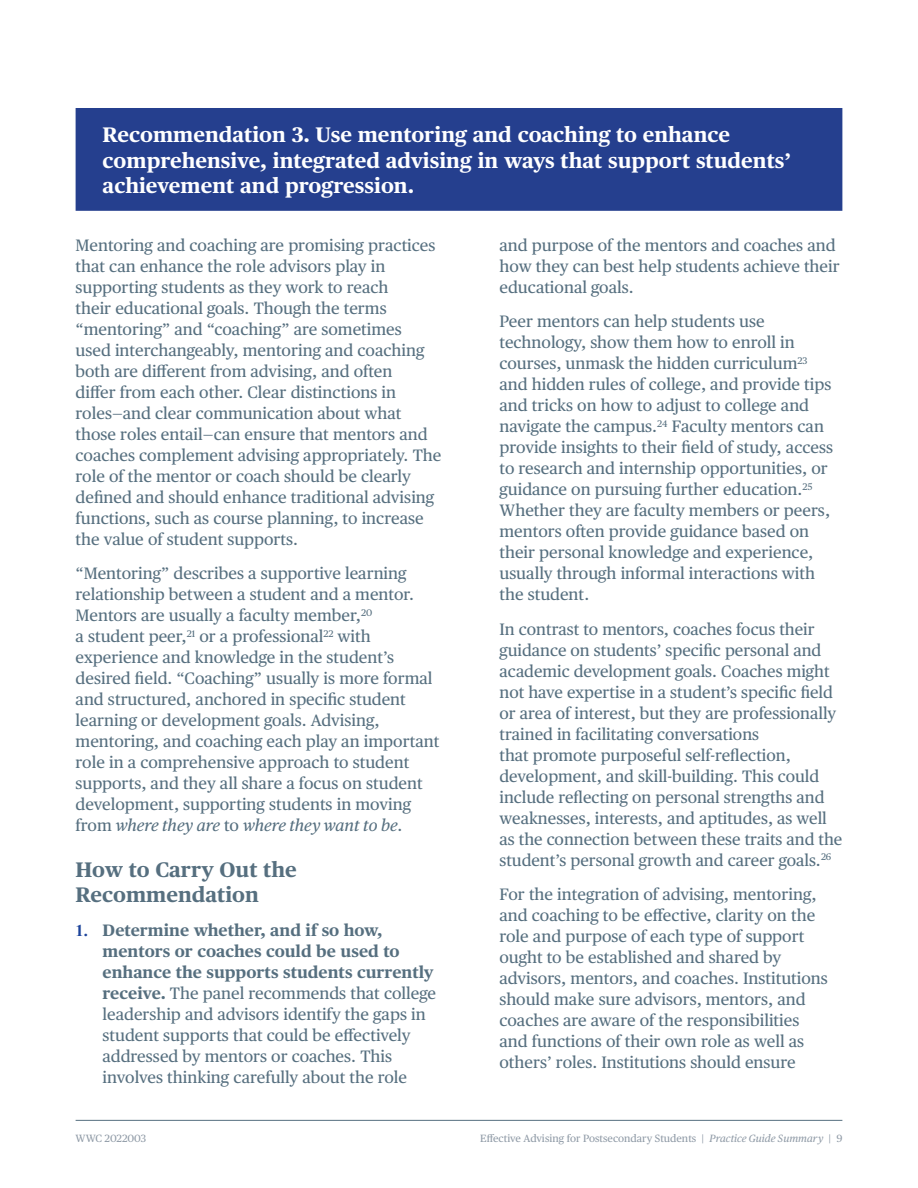
<style>
.page{position:relative;width:918px;height:1188px;background:#fff}
.page>*{position:absolute;margin:0;border:0;box-sizing:border-box;transform-origin:0 0}
.t1{font:700 21px/25.2px "Publico Text";color:#fff}
.t2{font:700 21px/25.2px "Publico Text";color:#566f7f}
.t3{font:16.5px/21px "Publico Text";color:#566f7f}
.t4{font:10.5px "Publico Text";color:#909ba7}
.s1{font-style:italic}
.s2{font-family:"Times New Roman";font-weight:700;color:#1d449b}
.s3{font-weight:700}
</style>
<div class="page">
<hr style="left:76px;top:1120px;width:766px;height:1px;background:#566f7f">
<div style="left:76px;top:108px;width:766px;height:103px;background:#253f8e"></div>
<p class="t1" style="left:103px;top:121px;width:690px">Recommendation 3. Use mentoring and coaching to enhance comprehensive, integrated advising in ways that support students’ achievement and progression.</p>
<p class="t3" style="left:76px;top:233px;width:367px">Mentoring and coaching are promising practices that can enhance the role advisors play in supporting students as they work to reach<br>their educational goals. Though the terms “mentoring” and “coaching” are sometimes<br>used interchangeably, mentoring and coaching both are different from advising, and often<br>differ from each other. Clear distinctions in roles—and clear communication about what those roles entail—can ensure that mentors and coaches complement advising appropriately. The role of the mentor or coach should be clearly defined and should enhance traditional advising functions, such as course planning, to increase the value of student supports.</p>
<p class="t3" style="left:76px;top:562px;width:365px">“Mentoring” describes a supportive learning relationship between a student and a mentor.<br>Mentors are usually a faculty member,<sup>20<br></sup>a student peer,<sup>21</sup> or a professional<sup>22</sup> with experience and knowledge in the student’s desired field. “Coaching” usually is more formal and structured, anchored in specific student learning or development goals. Advising, mentoring, and coaching each play an important role in a comprehensive approach to student supports, and they all share a focus on student development, supporting students in moving from <span class="s1">where they are</span> to <span class="s1">where they want to be</span>.</p>
<p class="t2" style="left:76px;top:855px;width:223px">How to Carry Out the<br>Recommendation</p>
<p class="t3" style="left:103px;top:919px;width:335px;text-indent:-27px"><span class="s2">1.</span> <span class="s3">Determine whether, and if so how, mentors or coaches could be used to enhance the supports students currently receive.</span> The panel recommends that college leadership and advisors identify the gaps in student supports that could be effectively addressed by mentors or coaches. This involves thinking carefully about the role</p>
<p class="t3" style="left:500px;top:233px;width:342px">and purpose of the mentors and coaches and how they can best help students achieve their educational goals.</p>
<p class="t3" style="left:499px;top:310px;width:335px">Peer mentors can help students use technology, show them how to enroll in courses, unmask the hidden curriculum<sup>23 </sup>and hidden rules of college, and provide tips and tricks on how to adjust to college and navigate the campus.<sup>24</sup> Faculty mentors can provide insights to their field of study, access to research and internship opportunities, or guidance on pursuing further education.<sup>25<br></sup>Whether they are faculty members or peers, mentors often provide guidance based on their personal knowledge and experience, usually through informal interactions with the student.</p>
<p class="t3" style="left:500px;top:617px;width:344px">In contrast to mentors, coaches focus their guidance on students’ specific personal and academic development goals. Coaches might not have expertise in a student’s specific field or area of interest, but they are professionally trained in facilitating conversations<br>that promote purposeful self-reflection, development, and skill-building. This could include reflecting on personal strengths and weaknesses, interests, and aptitudes, as well as the connection between these traits and the student’s personal growth and career goals.<sup>26</sup></p>
<p class="t3" style="left:500px;top:883px;width:330px">For the integration of advising, mentoring, and coaching to be effective, clarity on the role and purpose of each type of support ought to be established and shared by advisors, mentors, and coaches. Institutions should make sure advisors, mentors, and coaches are aware of the responsibilities and functions of their own role as well as others’ roles. Institutions should ensure</p>
<p class="t4" style="left:76px;top:1130px;width:72px">WWC 2022003</p>
<p class="t4" style="left:480px;top:1130px;width:364px">Effective Advising for Postsecondary Students | <span class="s1">Practice Guide Summary</span> | 9</p>
</div>
